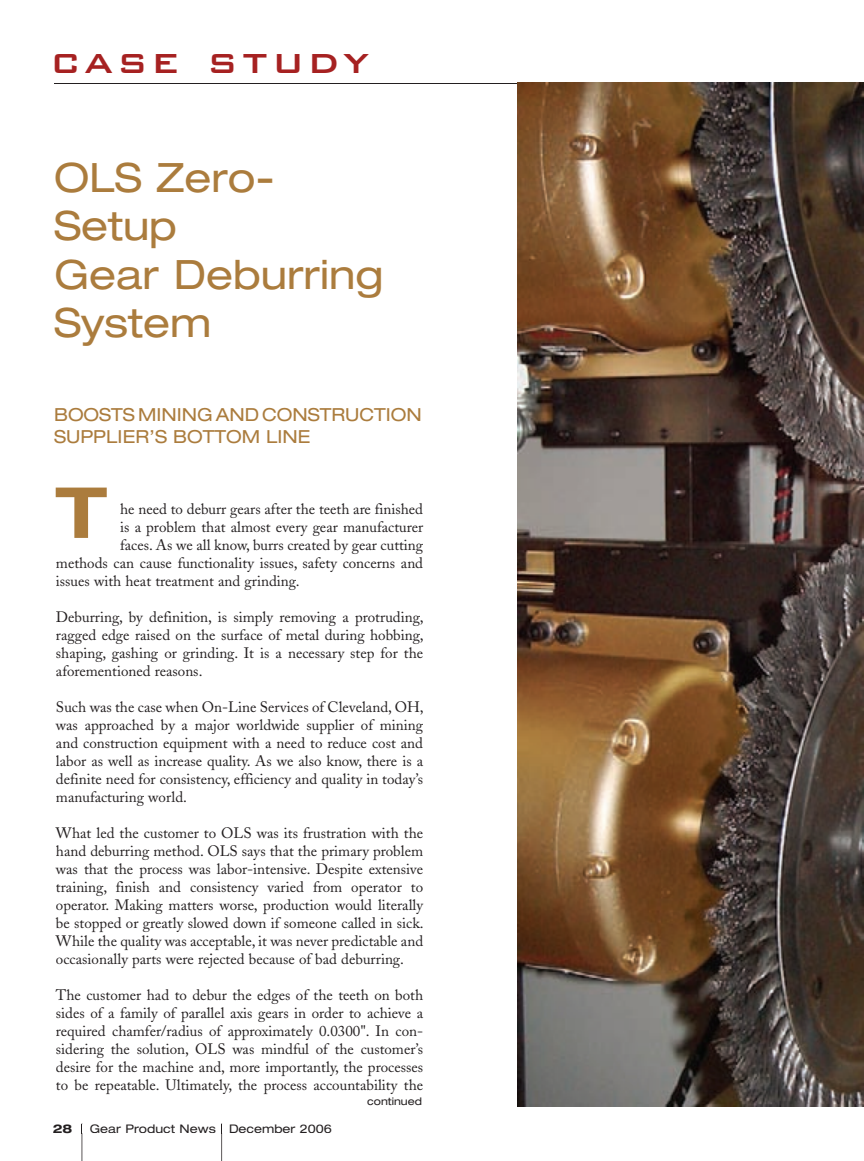
<style>
.page{position:relative;width:864px;height:1161px;background:#fff}
.page>*{position:absolute;margin:0;border:0;box-sizing:border-box;transform-origin:0 0}
.t1{font:700 expanded 70.5px "Helvetica Neue LT";color:#ab7c3d}
.t2{font:500 45px "Bank Gothic BT";letter-spacing:.1em;color:#a62121}
.t3{font:expanded 40.5px/48.6px "Helvetica Neue LT";color:#ab7c3d}
.t4{font:expanded 18px/21.6px "Helvetica Neue LT";color:#ab7c3d}
.t5{font:15px/18px "Adobe Caslon";color:#231f20;text-align:justify}
.t6{font:expanded 12px "Helvetica Neue LT";color:#231f20}
.t7{font:700 expanded 12px "Helvetica Neue LT";color:#231f20}
.t8{font:expanded 10.5px "Helvetica Neue LT";color:#231f20}
</style>
<div class="page">
<svg style="left:82px;top:1123px;width:1px;height:38px"></svg>
<svg style="left:221px;top:1123px;width:1px;height:38px"></svg>
<hr style="left:54px;top:83px;width:810px;height:1px;background:#231f20">
<img style="left:518px;top:83px;width:346px;height:1024px">
<h2 class="t2" style="left:51px;top:37px;width:319px">case study</h2>
<h3 class="t3" style="left:54px;top:152px;width:331px">OLS Zero-<br>Setup<br>Gear Deburring<br>System</h3>
<p class="t4" style="left:54px;top:404px;width:369px">BOOSTS MINING AND CONSTRUCTION<br>SUPPLIER’S BOTTOM LINE</p>
<h1 class="t1" style="left:56px;top:469px;width:52px">T</h1>
<p class="t5" style="left:120px;top:501px;width:304px">he need to deburr gears after the teeth are finished</p>
<p class="t5" style="left:120px;top:519px;width:305px">is a problem that almost every gear manufacturer</p>
<p class="t5" style="left:120px;top:537px;width:305px">faces. As we all know, burrs created by gear cutting</p>
<p class="t5" style="left:56px;top:555px;width:369px">methods can cause functionality issues, safety concerns and</p>
<p class="t5" style="left:56px;top:573px;width:245px">issues with heat treatment and grinding.</p>
<p class="t5" style="left:56px;top:609px;width:369px">Deburring, by definition, is simply removing a protruding, ragged edge raised on the surface of metal during hobbing, shaping, gashing or grinding. It is a necessary step for the aforementioned reasons.</p>
<p class="t5" style="left:56px;top:699px;width:369px">Such was the case when On-Line Services of Cleveland, OH, was approached by a major worldwide supplier of mining and construction equipment with a need to reduce cost and labor as well as increase quality. As we also know, there is a definite need for consistency, efficiency and quality in today’s manufacturing world.</p>
<p class="t5" style="left:56px;top:825px;width:369px">What led the customer to OLS was its frustration with the hand deburring method. OLS says that the primary problem was that the process was labor-intensive. Despite extensive training, finish and consistency varied from operator to operator. Making matters worse, production would literally be stopped or greatly slowed down if someone called in sick.<br>While the quality was acceptable, it was never predictable and occasionally parts were rejected because of bad deburring.</p>
<p class="t5" style="left:56px;top:987px;width:369px">The customer had to debur the edges of the teeth on both sides of a family of parallel axis gears in order to achieve a required chamfer/radius of approximately 0.0300". In con&shy;sidering the solution, OLS was mindful of the customer’s desire for the machine and, more importantly, the processes to be repeatable. Ultimately, the process accountability the</p>
<p class="t7" style="left:53px;top:1121px;width:21px">28</p>
<p class="t6" style="left:90px;top:1121px;width:244px">Gear Product News December 2006</p>
<p class="t8" style="left:367px;top:1095px;width:56px">continued</p>
</div>
